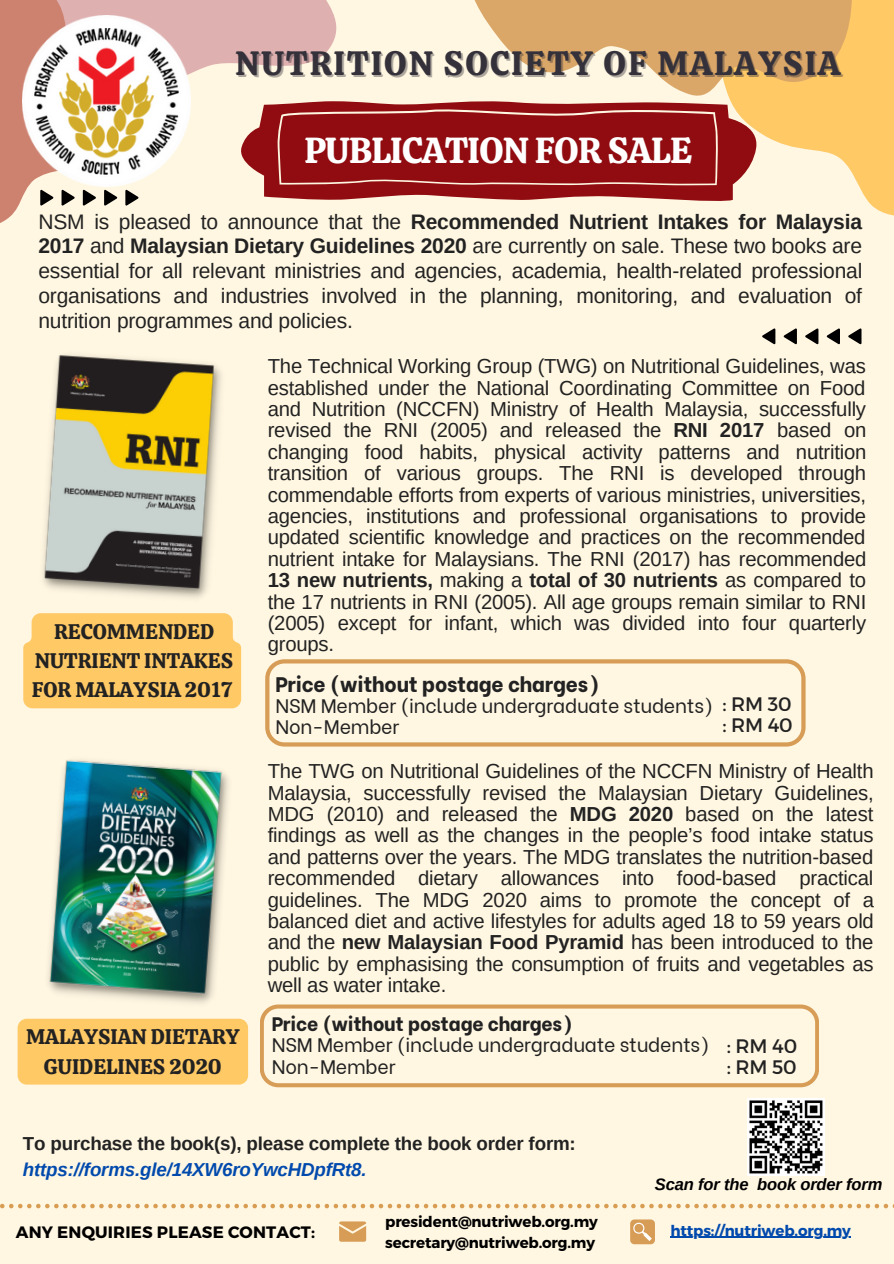
<style>
.page{position:relative;width:894px;height:1264px;background:#fff}
.page>*{position:absolute;margin:0;border:0;box-sizing:border-box;transform-origin:0 0}
.t1{font:36px "Calistoga";letter-spacing:-.015em;color:#fff}
.t2{font:33.6px "Calistoga";letter-spacing:.06em;color:#34313a}
.t3{font:21px/24.8px "Arimo";letter-spacing:-.01em;color:#222;text-align:justify}
.t4{font:21px/29.2px "Calistoga";color:#222;text-align:center}
.t5{font:800 21px "Be Vietnam";letter-spacing:-.01em;color:#222}
.t6{font:20.25px/21.5px "Arimo";letter-spacing:-.01em;color:#222;text-align:justify}
.t7{font:19.5px/21.5px "Be Vietnam";letter-spacing:-.01em;color:#222}
.t8{font:800 19.5px "Be Vietnam";letter-spacing:-.01em;color:#222}
.t9{font:19.5px/21.5px "Montserrat";letter-spacing:-.01em;color:#222}
.t10{font:700 18.75px "Arimo";letter-spacing:-.01em;color:#222}
.t11{font:italic 700 18.75px "Arimo";letter-spacing:-.01em;color:#004aad}
.t12{font:700 16.5px "Montserrat";letter-spacing:.01em;color:#000}
.t13{font:italic 700 16.5px "Arimo";letter-spacing:-.01em;color:#000}
.t14{font:700 15px/20.2px "Montserrat";letter-spacing:-.01em;color:#000}
.t15{font:700 15px "Montserrat";letter-spacing:-.01em;color:#004aad}
.s1{font-weight:700}
</style>
<div class="page">
<div style="left:0;top:0;width:893px;height:1263px;background:#fff7e2"></div>
<img style="left:42px;top:355px;width:180px;height:243px">
<img style="left:48px;top:760px;width:181px;height:244px">
<svg style="left:0;top:135px;width:139px;height:88px"></svg>
<svg style="left:0;top:0;width:337px;height:135px;fill:#dfb0b0"></svg>
<svg style="left:474px;top:0;width:419px;height:216px"></svg>
<svg style="left:237px;top:101px;width:522px;height:100px;fill:#900c10"></svg>
<svg style="left:277px;top:107px;width:441px;height:78px;background:#95181b"></svg>
<svg style="left:0;top:1203px;width:893px;height:5px"></svg>
<div style="left:630px;top:1219px;width:24px;height:25px;background:#d79c55;border-radius:4px"></div>
<svg style="left:633px;top:1222px;width:18px;height:18px"></svg>
<svg style="left:339px;top:1221px;width:27px;height:20px"></svg>
<svg style="left:265px;top:659px;width:540px;height:87px"></svg>
<svg style="left:260px;top:1004px;width:558px;height:82px"></svg>
<svg style="left:125px;top:190px;width:13px;height:15px"></svg>
<svg style="left:104px;top:190px;width:13px;height:15px"></svg>
<svg style="left:83px;top:190px;width:13px;height:15px"></svg>
<svg style="left:61px;top:190px;width:14px;height:15px"></svg>
<svg style="left:40px;top:190px;width:13px;height:15px"></svg>
<svg style="left:762px;top:328px;width:13px;height:16px"></svg>
<svg style="left:783px;top:328px;width:13px;height:16px"></svg>
<svg style="left:805px;top:328px;width:13px;height:16px"></svg>
<svg style="left:826px;top:328px;width:13px;height:16px"></svg>
<svg style="left:848px;top:328px;width:13px;height:16px"></svg>
<img style="left:23px;top:16px;width:168px;height:170px">
<div style="left:23px;top:613px;width:218px;height:95px;background:#ffc966"></div>
<hr style="left:670px;top:1236px;width:180px;height:1px;background:#004aad">
<div style="left:18px;top:1018px;width:230px;height:66px;background:#ffc966;border-radius:9px"></div>
<img style="left:747px;top:1098px;width:77px;height:77px">
<h2 class="t2" style="left:235px;top:42px;width:606px">NUTRITION SOCIETY OF MALAYSIA</h2>
<h1 class="t1" style="left:304px;top:127px;width:389px">PUBLICATION FOR SALE</h1>
<p class="t3" style="left:38px;top:209px;width:825px">NSM is pleased to announce that the <span class="s1">Recommended Nutrient Intakes for Malaysia 2017</span> and <span class="s1">Malaysian Dietary Guidelines 2020</span> are currently on sale. These two books are essential for all relevant ministries and agencies, academia, health-related professional organisations and industries involved in the planning, monitoring, and evaluation of nutrition programmes and policies.</p>
<p class="t4" style="left:32px;top:617px;width:203px">RECOMMENDED<br>NUTRIENT INTAKES<br>FOR MALAYSIA 2017</p>
<p class="t4" style="left:26px;top:1022px;width:215px">MALAYSIAN DIETARY<br>GUIDELINES 2020</p>
<p class="t6" style="left:268px;top:355px;width:600px">The Technical Working Group (TWG) on Nutritional Guidelines, was established under the National Coordinating Committee on Food and Nutrition (NCCFN) Ministry of Health Malaysia, successfully revised the RNI (2005) and released the <span class="s1">RNI 2017</span> based on changing food habits, physical activity patterns and nutrition transition of various groups. The RNI is developed through commendable efforts from experts of various ministries, universities, agencies, institutions and professional organisations to provide updated scientific knowledge and practices on the recommended nutrient intake for Malaysians. The RNI (2017) has recommended <span class="s1">13 new nutrients,</span> making a <span class="s1">total of 30 nutrients</span> as compared to the 17 nutrients in RNI (2005). All age groups remain similar to RNI (2005) except for infant, which was divided into four quarterly groups.</p>
<p class="t5" style="left:275px;top:666px;width:326px">Price (without postage charges)</p>
<p class="t7" style="left:275px;top:693px;width:439px">NSM Member (include undergraduate students)<br>Non-Member</p>
<p class="t9" style="left:722px;top:692px;width:72px">: RM 30 : RM 40</p>
<p class="t6" style="left:268px;top:760px;width:607px">The TWG on Nutritional Guidelines of the NCCFN Ministry of Health Malaysia, successfully revised the Malaysian Dietary Guidelines, MDG (2010) and released the <span class="s1">MDG 2020</span> based on the latest findings as well as the changes in the people’s food intake status and patterns over the years. The MDG translates the nutrition-based recommended dietary allowances into food-based practical guidelines. The MDG 2020 aims to promote the concept of a balanced diet and active lifestyles for adults aged 18 to 59 years old and the <span class="s1">new Malaysian Food Pyramid</span> has been introduced to the public by emphasising the consumption of fruits and vegetables as well as water intake.</p>
<p class="t8" style="left:271px;top:1007px;width:303px">Price (without postage charges)</p>
<p class="t7" style="left:271px;top:1032px;width:439px">NSM Member (include undergraduate students)<br>Non-Member</p>
<p class="t9" style="left:726px;top:1034px;width:72px">: RM 40 : RM 50</p>
<p class="t10" style="left:23px;top:1133px;width:554px">To purchase the book(s), please complete the book order form:</p>
<p class="t11" style="left:23px;top:1159px;width:345px">https://forms.gle/14XW6roYwcHDpfRt8.</p>
<p class="t13" style="left:654px;top:1174px;width:229px">Scan for the book order form</p>
<p class="t12" style="left:16px;top:1221px;width:301px">ANY ENQUIRIES PLEASE CONTACT:</p>
<p class="t14" style="left:385px;top:1210px;width:214px">president@nutriweb.org.my secretary@nutriweb.org.my</p>
<p class="t15" style="left:670px;top:1220px;width:182px">https://nutriweb.org.my</p>
</div>
